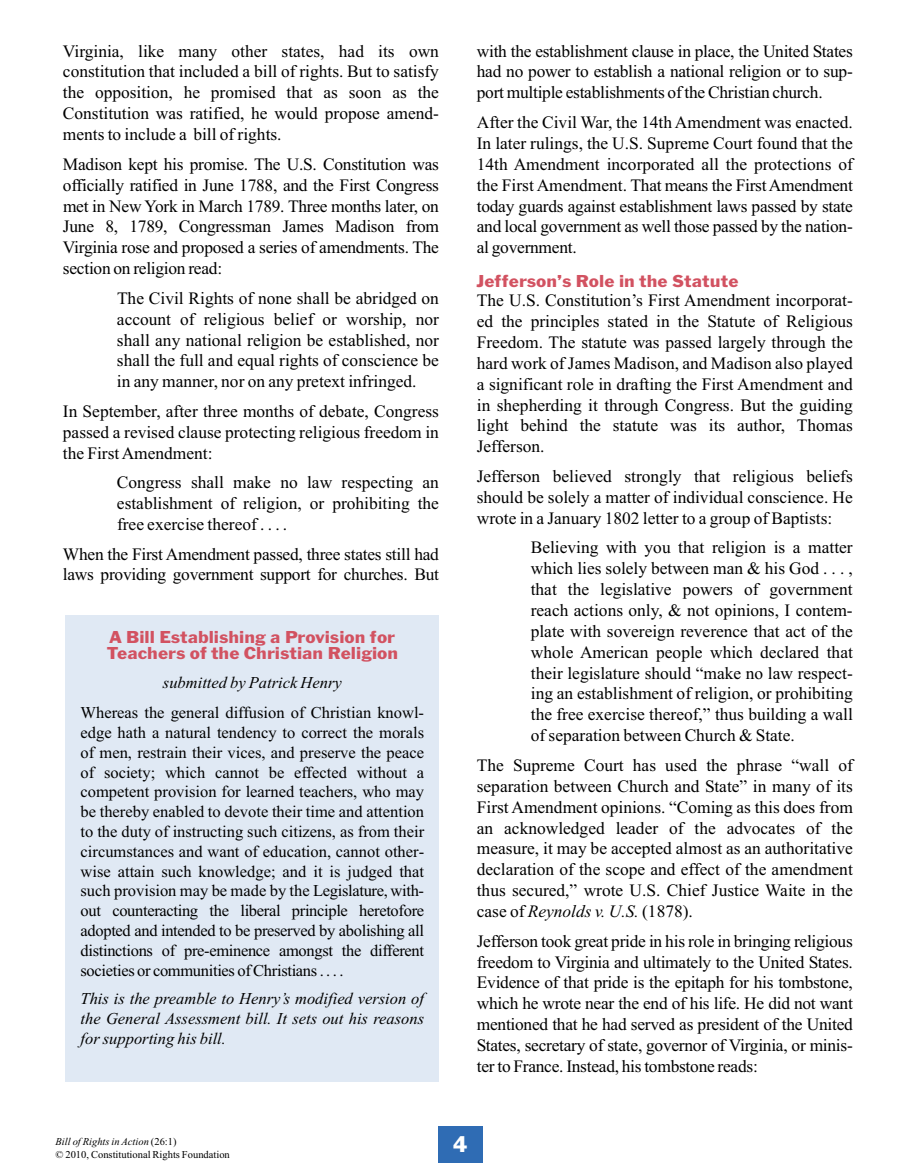
<style>
.page{position:relative;width:905px;height:1176px;background:#fff}
.page>*{position:absolute;margin:0;border:0;box-sizing:border-box;transform-origin:0 0}
.t1{font:24px "Franklin Gothic";color:#fff}
.t2{font:18px/16.5px "Franklin Gothic";color:#d25261;scale:1.1 1}
.t3{font:17.4px/20.9px "Times New Roman";color:#000;text-align:justify}
.t4{font:16.5px/19.8px "Times New Roman";letter-spacing:-.02em;color:#000;text-align:justify}
.t5{font:italic 16.5px/19.8px "Times New Roman";color:#000;text-align:justify}
.t6{font:10.5px "Times New Roman";color:#000}
.t7{font:italic 10.5px "Times New Roman";color:#000}
.s1{font-style:italic}
.s2{font-style:normal}
</style>
<div class="page">
<div style="left:438px;top:1126px;width:44px;height:36px;background:#2f6cb4"></div>
<div style="left:66px;top:615px;width:373px;height:466px;background:#e0e9f4"></div>
<p class="t3" style="left:63px;top:40px;width:377px">Virginia, like many other states, had its own constitution that included a bill of rights. But to satisfy the opposition, he promised that as soon as the Constitution was ratified, he would propose amend&shy;ments to include a bill of rights.</p>
<p class="t3" style="left:63px;top:153px;width:377px">Madison kept his promise. The U.S. Constitution was officially ratified in June 1788, and the First Congress met in New York in March 1789. Three months later, on June 8, 1789, Congressman James Madison from Virginia rose and proposed a series of amendments. The section on religion read:</p>
<p class="t3" style="left:117px;top:287px;width:323px">The Civil Rights of none shall be abridged on account of religious belief or worship, nor shall any national religion be established, nor shall the full and equal rights of conscience be in any manner, nor on any pretext infringed.</p>
<p class="t3" style="left:63px;top:400px;width:377px">In September, after three months of debate, Congress passed a revised clause protecting religious freedom in the First Amendment:</p>
<p class="t3" style="left:117px;top:471px;width:323px">Congress shall make no law respecting an establishment of religion, or prohibiting the free exercise thereof . . . .</p>
<p class="t3" style="left:63px;top:543px;width:377px">When the First Amendment passed, three states still had laws providing government support for churches. But</p>
<p class="t2" style="left:106px;top:629px;width:267px">A Bill Establishing a Provision for<br>Teachers of the Christian Religion</p>
<p class="t5" style="left:163px;top:672px;width:180px">submitted by Patrick Henry</p>
<p class="t4" style="left:81px;top:702px;width:345px">Whereas the general diffusion of Christian knowl&shy;edge hath a natural tendency to correct the morals of men, restrain their vices, and preserve the peace of society; which cannot be effected without a competent provision for learned teachers, who may be thereby enabled to devote their time and attention to the duty of instructing such citizens, as from their circumstances and want of education, cannot other&shy;wise attain such knowledge; and it is judged that such provision may be made by the Legislature, with&shy;out counteracting the liberal principle heretofore adopted and intended to be preserved by abolishing all distinctions of pre-eminence amongst the different societies or communities of Christians . . . .</p>
<p class="t5" style="left:80px;top:988px;width:345px">This is the preamble to Henry’s modified version of the General Assessment bill. It sets out his reasons for supporting his bill.</p>
<p class="t3" style="left:477px;top:40px;width:377px">with the establishment clause in place, the United States had no power to establish a national religion or to sup&shy;port multiple establishments of the Christian church.</p>
<p class="t3" style="left:477px;top:111px;width:377px">After the Civil War, the 14th Amendment was enacted.<br>In later rulings, the U.S. Supreme Court found that the 14th Amendment incorporated all the protections of the First Amendment. That means the First Amendment today guards against establishment laws passed by state and local government as well those passed by the nation&shy;al government.</p>
<p class="t2" style="left:477px;top:274px;width:239px">Jefferson’s Role in the Statute</p>
<p class="t3" style="left:477px;top:289px;width:377px">The U.S. Constitution’s First Amendment incorporat&shy;ed the principles stated in the Statute of Religious Freedom. The statute was passed largely through the hard work of James Madison, and Madison also played a significant role in drafting the First Amendment and in shepherding it through Congress. But the guiding light behind the statute was its author, Thomas Jefferson.</p>
<p class="t3" style="left:477px;top:465px;width:377px">Jefferson believed strongly that religious beliefs should be solely a matter of individual conscience. He wrote in a January 1802 letter to a group of Baptists:</p>
<p class="t3" style="left:530px;top:536px;width:323px">Believing with you that religion is a matter which lies solely between man &amp; his God . . . , that the legislative powers of government reach actions only, &amp; not opinions, I contem&shy;plate with sovereign reverence that act of the whole American people which declared that their legislature should “make no law respect&shy;ing an establishment of religion, or prohibiting the free exercise thereof,” thus building a wall of separation between Church &amp; State.</p>
<p class="t3" style="left:477px;top:754px;width:377px">The Supreme Court has used the phrase “wall of separation between Church and State” in many of its First Amendment opinions. “Coming as this does from an acknowledged leader of the advocates of the measure, it may be accepted almost as an authoritative declaration of the scope and effect of the amendment thus secured,” wrote U.S. Chief Justice Waite in the case of <span class="s1">Reynolds v. U.S.</span> (1878).</p>
<p class="t3" style="left:477px;top:929px;width:377px">Jefferson took great pride in his role in bringing religious freedom to Virginia and ultimately to the United States.<br>Evidence of that pride is the epitaph for his tombstone, which he wrote near the end of his life. He did not want mentioned that he had served as president of the United States, secretary of state, governor of Virginia, or minis&shy;ter to France. Instead, his tombstone reads:</p>
<p class="t7" style="left:56px;top:1135px;width:123px">Bill of Rights in Action <span class="s2">(26:1)</span></p>
<h1 class="t1" style="left:453px;top:1135px;width:16px">4</h1>
<p class="t6" style="left:55px;top:1147px;width:176px">© 2010, Constitutional Rights Foundation</p>
</div>
